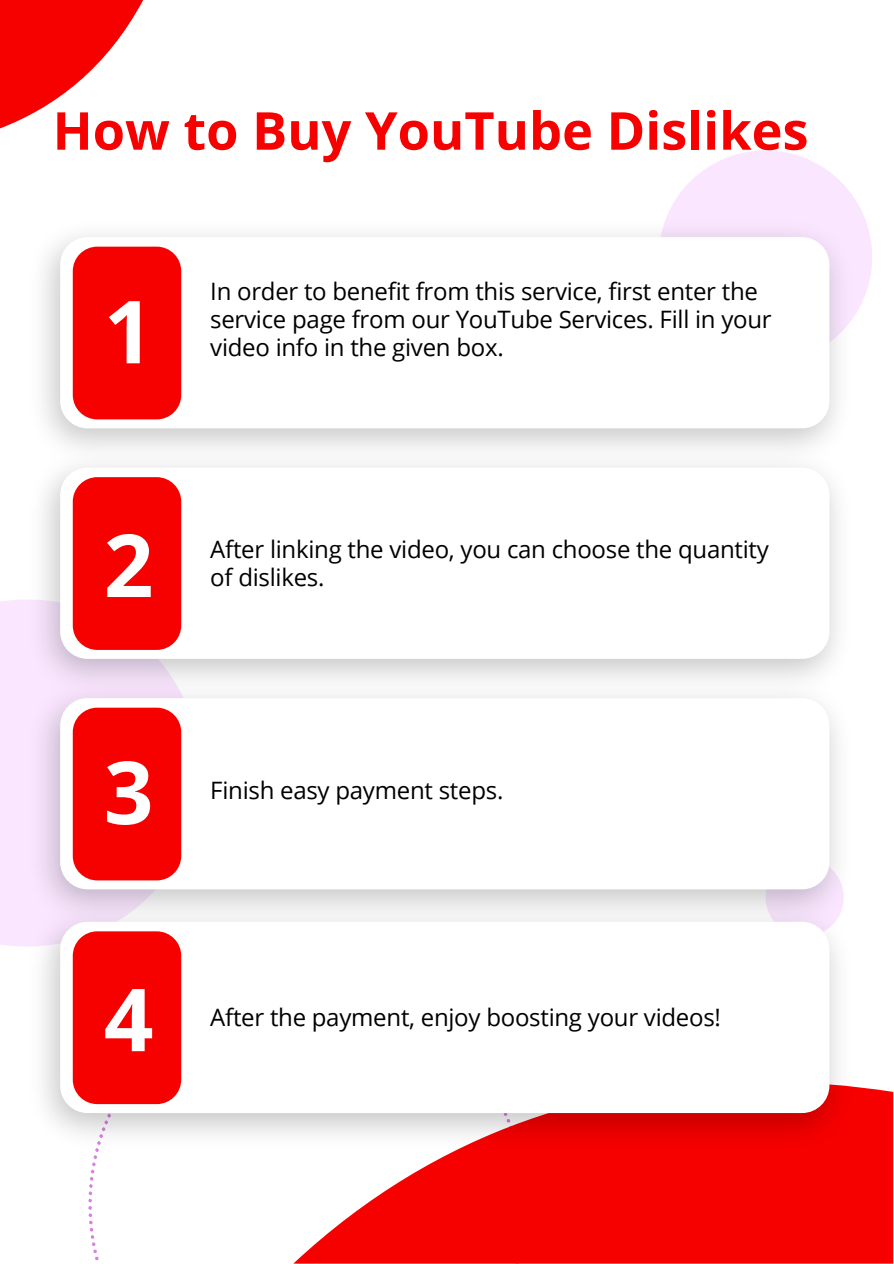
<style>
.page{position:relative;width:894px;height:1264px;background:#fff}
.page>*{position:absolute;margin:0;border:0;box-sizing:border-box;transform-origin:0 0}
.t1{font:700 87px "Open Sans";color:#fff}
.t2{font:700 52.2px "Open Sans";color:#f60000}
.t3{font:24px/28.2px "Open Sans";letter-spacing:-.01em;color:#000}
</style>
<div class="page">
<svg style="left:667px;top:150px;width:205px;height:165px;fill:#fae7ff"></svg>
<div style="left:0;top:599px;width:201px;height:347px;background:#fae7ff"></div>
<svg style="left:294px;top:1087px;width:599px;height:176px;background:#f71d1d"></svg>
<svg style="left:0;top:0;width:143px;height:128px"></svg>
<img style="left:25px;top:216px;width:830px;height:937px">
<div style="left:60px;top:237px;width:769px;height:191px;background:#fff;border-radius:27px"></div>
<div style="left:73px;top:247px;width:108px;height:172px;background:#f60000;border-radius:24px"></div>
<div style="left:60px;top:467px;width:769px;height:192px;background:#fff;border-radius:27px"></div>
<div style="left:73px;top:477px;width:108px;height:173px;background:#f60000;border-radius:24px"></div>
<div style="left:60px;top:698px;width:769px;height:191px;background:#fff;border-radius:27px"></div>
<div style="left:73px;top:707px;width:108px;height:173px;background:#f60000;border-radius:24px"></div>
<div style="left:60px;top:921px;width:769px;height:192px;background:#fff;border-radius:27px"></div>
<div style="left:73px;top:931px;width:108px;height:173px;background:#f60000;border-radius:24px"></div>
<h2 class="t2" style="left:53px;top:94px;width:757px">How to Buy YouTube Dislikes</h2>
<h1 class="t1" style="left:104px;top:270px;width:51px">1</h1>
<p class="t3" style="left:210px;top:276px;width:563px">In order to benefit from this service, first enter the service page from our YouTube Services. Fill in your video info in the given box.</p>
<h1 class="t1" style="left:104px;top:504px;width:51px">2</h1>
<p class="t3" style="left:210px;top:534px;width:560px">After linking the video, you can choose the quantity of dislikes.</p>
<h1 class="t1" style="left:104px;top:731px;width:51px">3</h1>
<p class="t3" style="left:210px;top:775px;width:294px">Finish easy payment steps.</p>
<h1 class="t1" style="left:104px;top:958px;width:51px">4</h1>
<p class="t3" style="left:210px;top:1002px;width:512px">After the payment, enjoy boosting your videos!</p>
</div>
